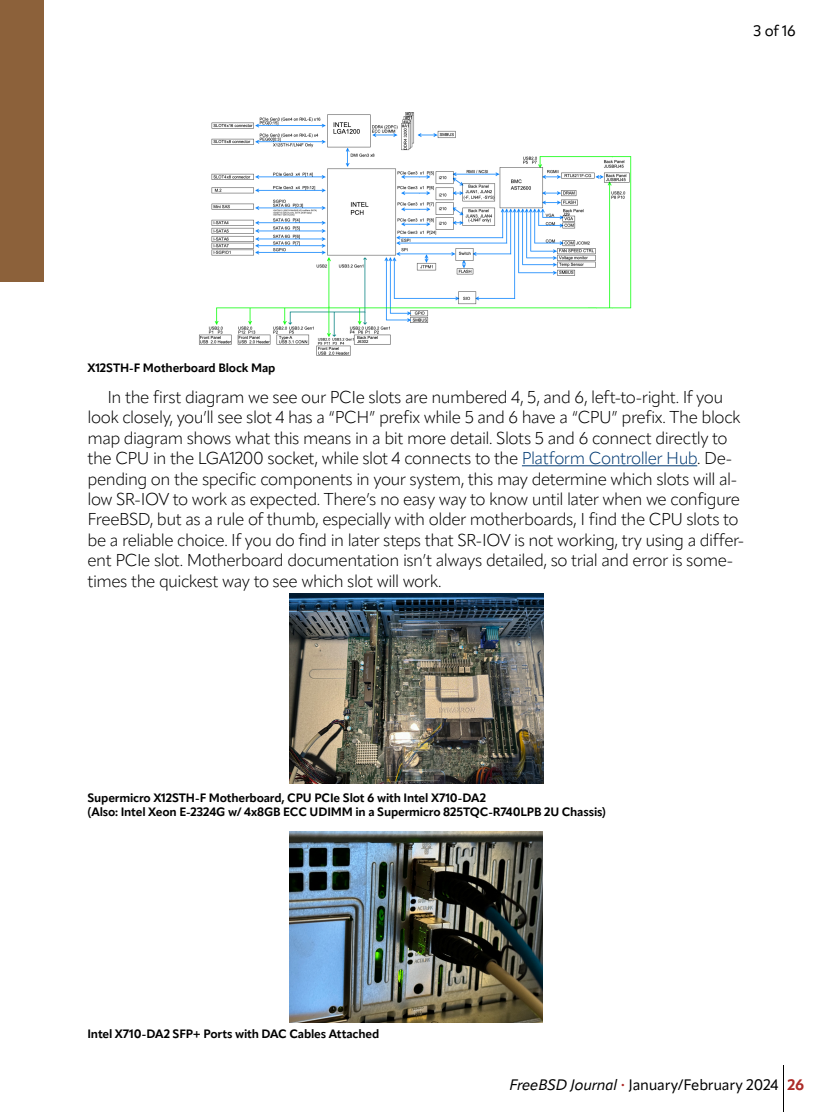
<style>
.page{position:relative;width:834px;height:1112px;background:#fff}
.page>*{position:absolute;margin:0;border:0;box-sizing:border-box;transform-origin:0 0}
.body_copy{font:300 17px/20.4px "Apparat";letter-spacing:-.03em;color:#000}
.t1{font:15px "Apparat";letter-spacing:-.015em;color:#000}
.figure_title{font:700 12px/14.4px "Apparat";letter-spacing:-.015em;color:#000}
.s1{color:#013972}
.s2{font-style:italic}
.s3{font-size:9px;color:#ac2b28}
.s4{font-weight:700;color:#ac2b28}
</style>
<div class="page">
<hr style="left:783px;top:1065px;width:1px;height:47px;background:#000">
<hr style="left:522px;top:465px;width:175px;height:1px;background:#013972">
<img style="left:199px;top:112px;width:433px;height:244px">
<img style="left:290px;top:594px;width:253px;height:190px">
<img style="left:289px;top:832px;width:254px;height:190px">
<div style="left:0;top:0;width:44px;height:281px;background:#8c613a"></div>
<p class="t1" style="left:754px;top:22px;width:44px">3 of 16</p>
<p class="figure_title" style="left:88px;top:361px;width:190px">X12STH-F Motherboard Block Map</p>
<p class="body_copy" style="left:88px;top:387px;width:658px;text-indent:20px">In the first diagram we see our PCIe slots are numbered 4, 5, and 6, left-to-right. If you look closely, you’ll see slot 4 has a “PCH” prefix while 5 and 6 have a “CPU” prefix. The block map diagram shows what this means in a bit more detail. Slots 5 and 6 connect directly to the CPU in the LGA1200 socket, while slot 4 connects to the <span class="s1">Platform Controller Hub</span>. De&shy;pending on the specific components in your system, this may determine which slots will al&shy;low SR-IOV to work as expected. There’s no easy way to know until later when we configure FreeBSD, but as a rule of thumb, especially with older motherboards, I find the CPU slots to be a reliable choice. If you do find in later steps that SR-IOV is not working, try using a differ&shy;ent PCIe slot. Motherboard documentation isn’t always detailed, so trial and error is some&shy;times the quickest way to see which slot will work.</p>
<p class="figure_title" style="left:88px;top:791px;width:520px">Supermicro X12STH-F Motherboard, CPU PCIe Slot 6 with Intel X710-DA2<br>(Also: Intel Xeon E-2324G w/ 4x8GB ECC UDIMM in a Supermicro 825TQC-R740LPB 2U Chassis)</p>
<p class="figure_title" style="left:88px;top:1027px;width:293px">Intel X710-DA2 SFP+ Ports with DAC Cables Attached</p>
<p class="t1" style="left:509px;top:1076px;width:297px"><span class="s2">FreeBSD Journal</span> <span class="s3">•</span> January/February 2024 <span class="s4">26</span></p>
</div>
